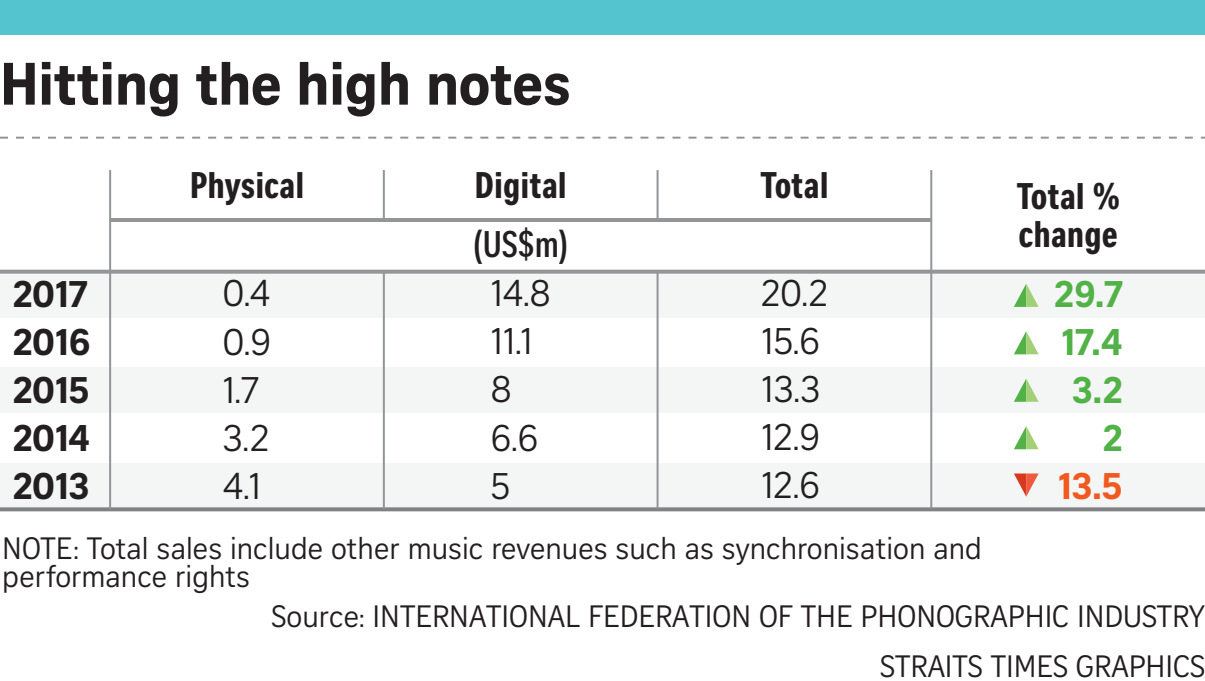
<style>
.page{position:relative;width:1205px;height:681px;background:#fff}
.page>*{position:absolute;margin:0;border:0;box-sizing:border-box;transform-origin:0 0}
.t1{font:700 58px "Curator Serp Text";letter-spacing:-.01em;color:#231f20}
.t2{font:36px/48px "Curator Serp Text";color:#231f20}
.t3{font:36px/38px "Curator Head Cond ST Bold";color:#231f20}
.t4{font:700 36px/48px "Curator Serp Text";color:#231f20;text-align:justify}
.t5{font:700 36px/48px "Curator Serp Text";color:#52b147;text-align:right}
.t6{font:700 36px "Curator Head Cond ST Semi";color:#231f20}
.t7{font:700 36px "Curator Serp Text";color:#f15921}
.t8{font:30px/28px "Curator Serp Text";color:#231f20}
</style>
<div class="page">
<svg style="left:0;top:137px;width:1204px;height:2px"></svg>
<div style="left:0;top:0;width:1204px;height:34px;background:#54c5cf"></div>
<div style="left:0;top:272px;width:1204px;height:46px;background:#f3f6f4"></div>
<div style="left:0;top:367px;width:1204px;height:46px;background:#f3f6f4"></div>
<div style="left:0;top:463px;width:1204px;height:46px;background:#f3f6f4"></div>
<svg style="left:0;top:269px;width:1204px;height:4px;background:#a4a6a8"></svg>
<hr style="left:110px;top:218px;width:821px;height:4px;background:#939598">
<svg style="left:0;top:507px;width:1204px;height:4px;background:#898b8e"></svg>
<hr style="left:109px;top:170px;width:2px;height:338px;background:#939598">
<hr style="left:383px;top:170px;width:2px;height:50px;background:#939598">
<hr style="left:383px;top:271px;width:2px;height:237px;background:#939598">
<hr style="left:656px;top:170px;width:2px;height:50px;background:#939598">
<hr style="left:656px;top:271px;width:2px;height:237px;background:#939598">
<hr style="left:930px;top:170px;width:2px;height:338px;background:#939598">
<svg style="left:1014px;top:284px;width:24px;height:23px"></svg>
<svg style="left:1014px;top:331px;width:24px;height:23px"></svg>
<svg style="left:1014px;top:378px;width:24px;height:23px"></svg>
<svg style="left:1014px;top:426px;width:24px;height:23px"></svg>
<svg style="left:1014px;top:473px;width:24px;height:23px"></svg>
<h1 class="t1" style="left:0;top:49px;width:572px">Hitting the high notes</h1>
<p class="t3" style="left:190px;top:167px;width:116px">Physical</p>
<p class="t4" style="left:13px;top:269px;width:79px">2017<br>2016<br>2015<br>2014<br>2013</p>
<p class="t2" style="left:222px;top:269px;width:50px">0.4<br>0.9<br>1.7<br>3.2<br>4.1</p>
<p class="t3" style="left:474px;top:166px;width:94px">Digital</p>
<p class="t6" style="left:473px;top:224px;width:96px">(US$m)</p>
<p class="t2" style="left:490px;top:269px;width:62px">14.8<br>11.1<br>8<br>6.6<br>5</p>
<p class="t3" style="left:760px;top:166px;width:70px">Total</p>
<p class="t2" style="left:761px;top:269px;width:68px">20.2<br>15.6<br>13.3<br>12.9<br>12.6</p>
<p class="t8" style="left:2px;top:533px;width:980px">NOTE: Total sales include other music revenues such as synchronisation and performance rights</p>
<p class="t3" style="left:1016px;top:178px;width:105px">Total % change</p>
<p class="t5" style="left:1054px;top:269px;width:69px">29.7<br>17.4<br>3.2<br>2</p>
<p class="t7" style="left:1057px;top:463px;width:66px">13.5</p>
<p class="t8" style="left:271px;top:601px;width:934px">Source: INTERNATIONAL FEDERATION OF THE PHONOGRAPHIC INDUSTRY</p>
<p class="t8" style="left:880px;top:651px;width:326px">STRAITS TIMES GRAPHICS</p>
</div>
